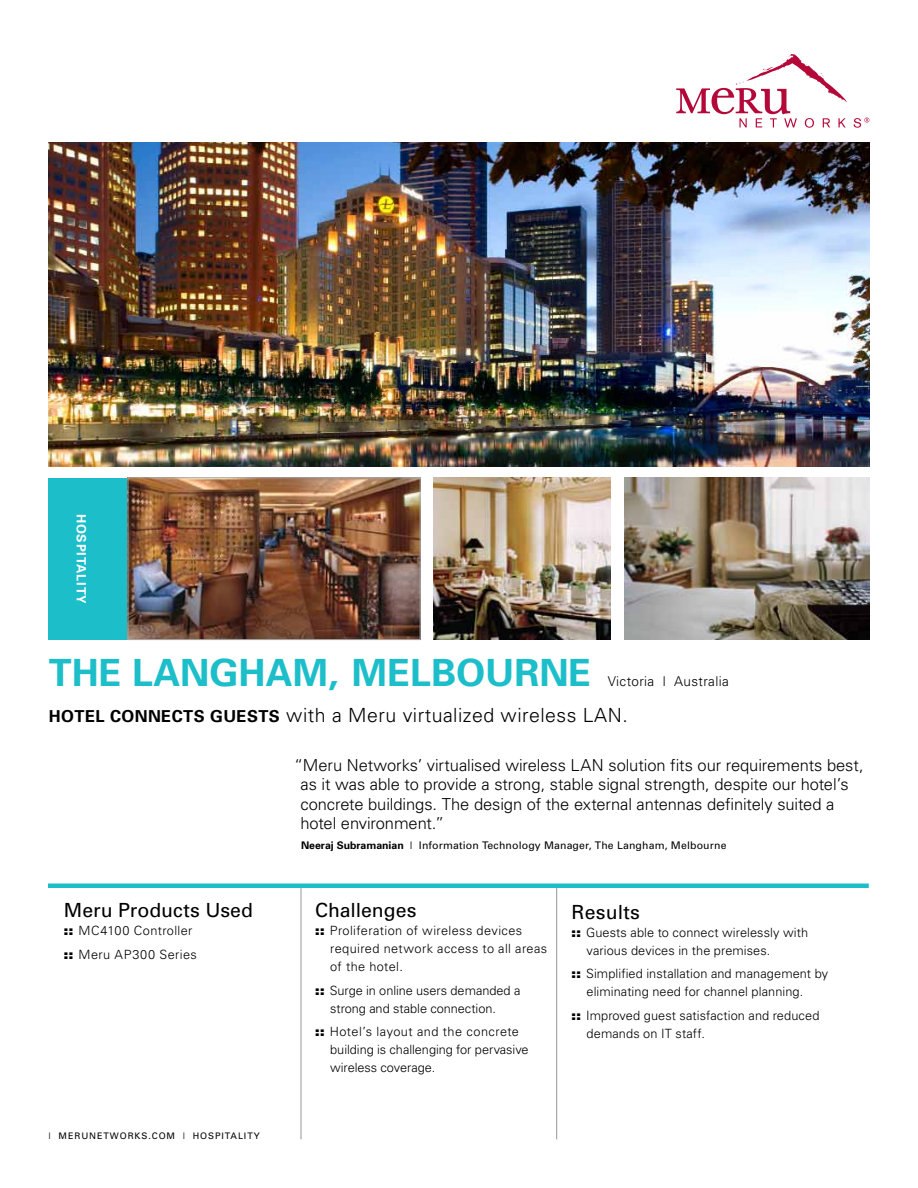
<style>
.page{position:relative;width:918px;height:1188px;background:#fff}
.page>*{position:absolute;margin:0;border:0;box-sizing:border-box;transform-origin:0 0}
.t1{font:700 37.5px "Univers";color:#1cbeca}
.t2{font:300 19.5px "Univers";letter-spacing:.025em;color:#000}
.t3{font:19.5px "Univers";color:#000}
.t4{font:300 16.5px/19.5px "Univers";letter-spacing:-.005em;color:#000}
.t5{font:700 16.5px "Univers";letter-spacing:.025em;color:#000}
.t6{font:300 13.5px "Univers";letter-spacing:.025em;color:#000}
.t7{font:300 12.75px/18px "Univers";letter-spacing:.005em;color:#000}
.t8{font:300 12.75px/18px "Univers";letter-spacing:.03em;color:#000}
.t9{font:300 12.75px/23.7px "Univers";letter-spacing:.035em;color:#000}
.t10{font:700 12.75px "Univers";letter-spacing:.06em;color:#fff}
.t11{font:10.5px "Univers";letter-spacing:.015em;color:#000}
.t12{font:9px "Univers";letter-spacing:.1em;color:#000}
.s1{font-weight:700;font-size:16.5px}
.s2{font-weight:900}
.s3{font-weight:700}
</style>
<div class="page">
<img style="left:49px;top:142px;width:820px;height:324px">
<div style="left:49px;top:478px;width:81px;height:162px;background:#1cbeca"></div>
<hr style="left:301px;top:886px;width:1px;height:253px;background:#939598">
<hr style="left:556px;top:885px;width:1px;height:254px;background:#939598">
<hr style="left:48px;top:884px;width:821px;height:4px;background:#1cbeca">
<svg style="left:676px;top:54px;width:171px;height:74px"></svg>
<svg style="left:854px;top:118px;width:15px;height:10px"></svg>
<img style="left:624px;top:477px;width:245px;height:163px">
<img style="left:434px;top:477px;width:177px;height:163px">
<img style="left:130px;top:480px;width:288px;height:158px">
<div style="left:128px;top:478px;width:292px;height:162px;border:1px solid #a7a9ac"></div>
<p class="t10" style="left:90px;top:514px;width:91px;rotate:90deg">HOSPITALITY</p>
<h1 class="t1" style="left:49px;top:649px;width:544px">THE LANGHAM, MELBOURNE</h1>
<p class="t6" style="left:608px;top:673px;width:122px">Victoria | Australia</p>
<p class="t5" style="left:49px;top:705px;width:24px">HOTEL</p>
<p class="t5" style="left:110px;top:705px;width:25px">CONNE</p>
<p class="t5" style="left:172px;top:705px;width:51px">CTS GUE</p>
<h2 class="t2" style="left:247px;top:703px;width:382px"><span class="s1">STS</span> with a Meru virtualized wireless LAN.</h2>
<h2 class="t3" style="left:64px;top:898px;width:191px">Meru Products Used</h2>
<p class="t9" style="left:64px;top:918px;width:135px"><span class="s2">::</span> MC4100 Controller <span class="s2">::</span> Meru AP300 Series</p>
<p class="t12" style="left:49px;top:1130px;width:213px">| MERUNETWORKS.COM | HOSPITALITY</p>
<p class="t4" style="left:300px;top:754px;width:565px;text-indent:-6px">“Meru Networks’ virtualised wireless LAN solution fits our requirements best, as it was able to provide a strong, stable signal strength, despite our hotel’s concrete buildings. The design of the external antennas definitely suited a hotel environment.”</p>
<p class="t11" style="left:301px;top:838px;width:427px"><span class="s3">NEERAJ SUBRAMANIAN</span> | Information Technology Manager, The Langham, Melbourne</p>
<h2 class="t3" style="left:315px;top:898px;width:103px">Challenges</h2>
<p class="t8" style="left:330px;top:921px;width:218px;text-indent:-15px"><span class="s2">::</span> Proliferation of wireless devices required network access to all areas of the hotel.</p>
<p class="t7" style="left:330px;top:981px;width:192px;text-indent:-15px"><span class="s2">::</span> Surge in online users demanded a strong and stable connection.</p>
<p class="t7" style="left:330px;top:1022px;width:200px;text-indent:-15px"><span class="s2">::</span> Hotel’s layout and the concrete building is challenging for pervasive wireless coverage.</p>
<h2 class="t3" style="left:572px;top:900px;width:70px">Results</h2>
<p class="t7" style="left:587px;top:923px;width:223px;text-indent:-15px"><span class="s2">::</span> Guests able to connect wirelessly with various devices in the premises.</p>
<p class="t7" style="left:587px;top:964px;width:243px;text-indent:-15px"><span class="s2">::</span> Simplified installation and management by eliminating need for channel planning.</p>
<p class="t7" style="left:587px;top:1006px;width:234px;text-indent:-15px"><span class="s2">::</span> Improved guest satisfaction and reduced demands on IT staff.</p>
</div>
